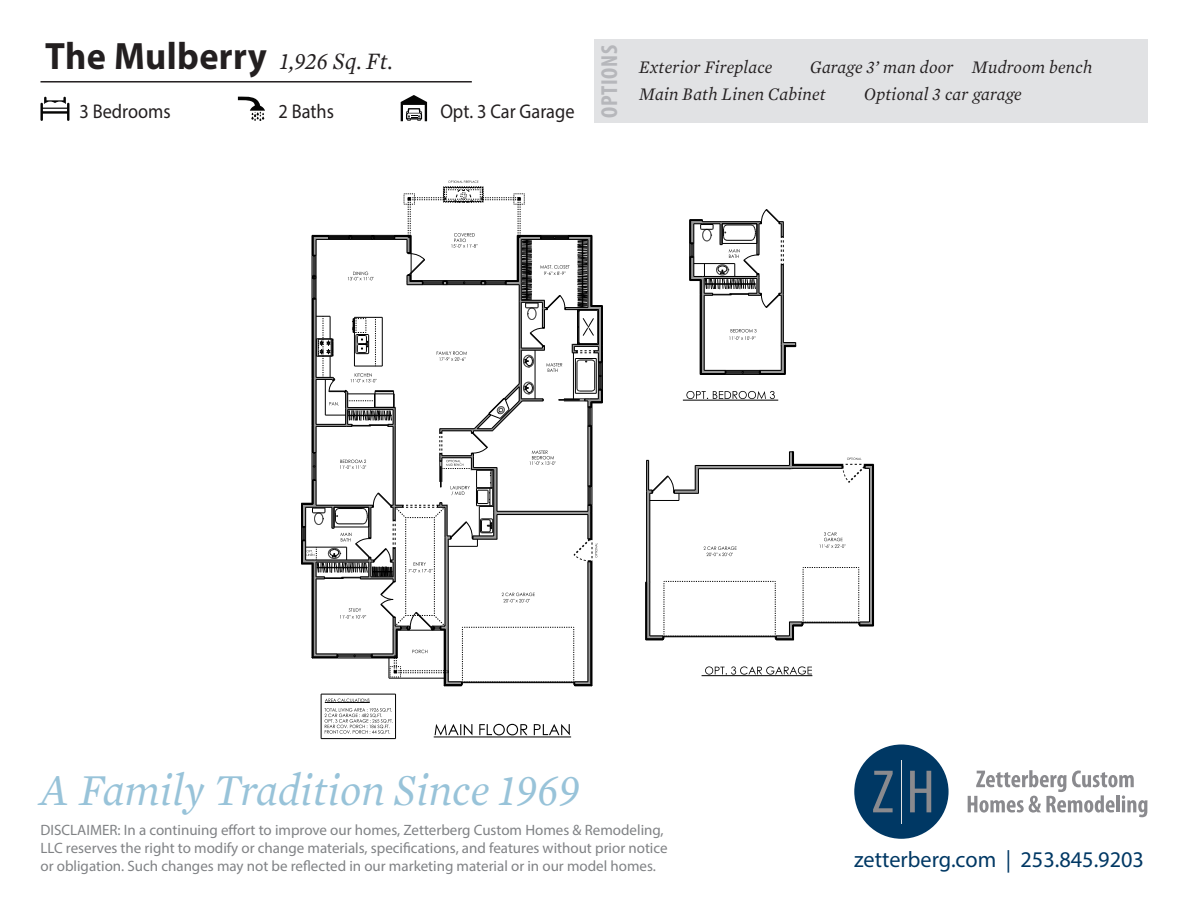
<style>
.page{position:relative;width:1188px;height:918px;background:#fff}
.page>*{position:absolute;margin:0;border:0;box-sizing:border-box;transform-origin:0 0}
.t1{font:italic 45px "Mercury Text G1";color:#98c3d9;scale:.96 1}
.t2{font:700 38.25px "Myriad Pro";letter-spacing:.01em;color:#231f20;scale:.95 1}
.t3{font:700 condensed 23.25px "Myriad Pro";letter-spacing:.03em;color:#b6b7bb}
.t4{font:22.5px "Myriad Pro";color:#003864}
.t5{font:19.95px "Myriad Pro";color:#231f20;scale:.92 1}
.t6{font:italic 18px/27px "Mercury Text G1";letter-spacing:.01em;color:#231f20;scale:.96 1}
.t7{font:15px/18px "Myriad Pro";color:#808285}
.s1{font-family:"Mercury Text G1";font-weight:400;font-style:italic;font-size:24px}
</style>
<div class="page">
<div style="left:594px;top:40px;width:554px;height:83px;background:#e1e2e4"></div>
<div style="left:646px;top:493px;width:4px;height:89px;background:#989898;border:1px solid #989898"></div>
<hr style="left:698px;top:465px;width:92px;height:4px;background:#989898">
<hr style="left:869px;top:465px;width:4px;height:160px;background:#989898">
<svg style="left:794px;top:466px;width:48px;height:2px"></svg>
<hr style="left:321px;top:694px;width:75px;height:1px;background:#000">
<hr style="left:321px;top:694px;width:1px;height:45px;background:#000">
<hr style="left:321px;top:738px;width:75px;height:1px;background:#000">
<hr style="left:395px;top:694px;width:1px;height:45px;background:#000">
<hr style="left:645px;top:582px;width:1px;height:58px;background:#000">
<hr style="left:646px;top:492px;width:1px;height:90px;background:#000">
<hr style="left:649px;top:493px;width:1px;height:89px;background:#000">
<hr style="left:695px;top:465px;width:94px;height:1px;background:#000">
<hr style="left:698px;top:468px;width:93px;height:1px;background:#000">
<hr style="left:646px;top:460px;width:1px;height:32px;background:#000">
<svg style="left:647px;top:460px;width:52px;height:41px"></svg>
<hr style="left:869px;top:468px;width:1px;height:154px;background:#000">
<hr style="left:872px;top:465px;width:1px;height:160px;background:#000">
<hr style="left:873px;top:465px;width:1px;height:160px;background:#000">
<hr style="left:791px;top:468px;width:51px;height:1px;background:#000">
<hr style="left:793px;top:465px;width:49px;height:1px;background:#000">
<hr style="left:793px;top:464px;width:49px;height:1px;background:#000">
<svg style="left:646px;top:567px;width:228px;height:74px"></svg>
<svg style="left:789px;top:451px;width:5px;height:18px"></svg>
<svg style="left:435px;top:724px;width:135px;height:11px"></svg>
<hr style="left:434px;top:737px;width:137px;height:1px;background:#000">
<svg style="left:324px;top:708px;width:69px;height:26px"></svg>
<svg style="left:325px;top:699px;width:45px;height:3px"></svg>
<hr style="left:325px;top:702px;width:45px;height:1px;background:#000">
<svg style="left:842px;top:458px;width:32px;height:25px"></svg>
<svg style="left:705px;top:666px;width:107px;height:9px"></svg>
<hr style="left:702px;top:675px;width:110px;height:1px;background:#000">
<svg style="left:686px;top:391px;width:89px;height:8px"></svg>
<hr style="left:683px;top:400px;width:95px;height:1px;background:#000">
<svg style="left:301px;top:181px;width:302px;height:505px"></svg>
<svg style="left:820px;top:532px;width:26px;height:16px"></svg>
<svg style="left:704px;top:546px;width:33px;height:10px"></svg>
<svg style="left:689px;top:209px;width:107px;height:166px"></svg>
<div style="left:854px;top:745px;width:95px;height:94px;background:#003864;border-radius:50%"></div>
<svg style="left:873px;top:771px;width:20px;height:41px"></svg>
<svg style="left:910px;top:771px;width:21px;height:41px"></svg>
<hr style="left:901px;top:760px;width:1px;height:63px;background:#e2e2e3">
<svg style="left:968px;top:770px;width:179px;height:47px"></svg>
<hr style="left:40px;top:81px;width:432px;height:2px;background:#231f20">
<svg style="left:40px;top:97px;width:29px;height:24px"></svg>
<svg style="left:238px;top:96px;width:27px;height:25px"></svg>
<svg style="left:401px;top:95px;width:26px;height:26px"></svg>
<p class="t2" style="left:45px;top:31px;width:367px">The Mulberry <span class="s1">1,926 Sq. Ft.</span></p>
<p class="t5" style="left:80px;top:99px;width:101px">3 Bedrooms</p>
<p class="t5" style="left:279px;top:99px;width:62px">2 Baths</p>
<p class="t5" style="left:440px;top:99px;width:147px">Opt. 3 Car Garage</p>
<p class="t3" style="left:595px;top:118px;width:75px;rotate:-90deg">OPTIONS</p>
<p class="t6" style="left:639px;top:53px;width:141px">Exterior Fireplace</p>
<p class="t6" style="left:639px;top:53px;width:474px;text-indent:171px">Garage 3’ man door Mudroom bench<br>Main Bath Linen Cabinet</p>
<p class="t6" style="left:864px;top:80px;width:166px">Optional 3 car garage</p>
<p class="t1" style="left:40px;top:758px;width:564px">A Family Tradition Since 1969</p>
<p class="t7" style="left:40px;top:821px;width:629px">DISCLAIMER: In a continuing effort to improve our homes, Zetterberg Custom Homes &amp; Remodeling,<br>LLC reserves the right to modify or change materials, specifications, and features without prior notice or obligation. Such changes may not be reflected in our marketing material or in our model homes.</p>
<p class="t4" style="left:854px;top:845px;width:291px">zetterberg.com | 253.845.9203</p>
</div>
